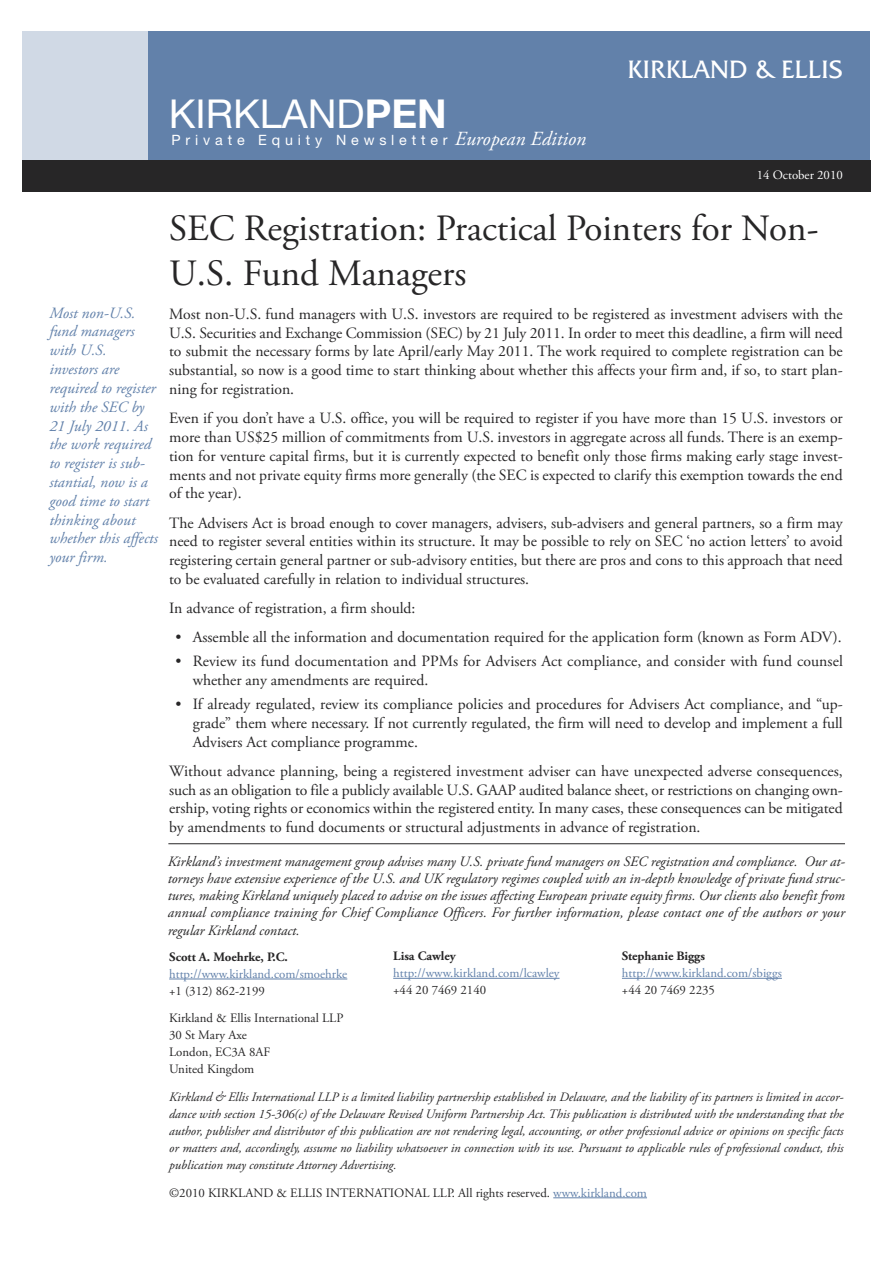
<style>
.page{position:relative;width:893px;height:1263px;background:#fff}
.page>*{position:absolute;margin:0;border:0;box-sizing:border-box;transform-origin:0 0}
.t1{font:51.3px "Adobe Garamond Pro";letter-spacing:.05em;color:#fff}
.t2{font:39.9px "Helvetica Neue LT Std";color:#fff}
.t3{font:37.05px/44.4px "Adobe Garamond Pro";color:#272627}
.t4{font:25.65px "Friz Quadrata IT Cby BT";color:#fff}
.t5{font:22.8px "Adobe Garamond Pro";letter-spacing:.05em;color:#fff}
.t6{font:15.6px/18.9px "Adobe Garamond Pro";color:#272627;text-align:justify}
.t7{font:italic 15.6px/18.8px "Adobe Garamond Pro";color:#6281aa}
.t8{font:italic 14.25px/17.4px "Adobe Garamond Pro";letter-spacing:.005em;color:#272627;text-align:justify}
.t9{font:14.25px "Helvetica Neue LT Std";letter-spacing:.34em;color:#fff}
.t10{font:italic 12.9px/17.1px "Adobe Garamond Pro";color:#272627;text-align:justify}
.t11{font:12.9px/17.1px "Adobe Garamond Pro";color:#272627}
.t12{font:12.9px "Adobe Garamond Pro";color:#6281aa}
.t13{font:700 12.9px "Adobe Garamond Pro";color:#272627}
.t14{font:12.9px "Adobe Garamond Pro";color:#fff}
.s1{font-weight:700}
.s2{font-family:"Adobe Garamond Pro";font-style:italic;font-size:19.95px}
.s3{color:#6281aa}
</style>
<div class="page">
<div style="left:135px;top:32px;width:735px;height:128px;background:#6281aa"></div>
<div style="left:22px;top:160px;width:849px;height:32px;background:#272627"></div>
<div style="left:22px;top:32px;width:126px;height:128px;background:#d0d9e5"></div>
<hr style="left:393px;top:978px;width:166px;height:1px;background:#6281aa">
<hr style="left:622px;top:978px;width:160px;height:1px;background:#6281aa">
<hr style="left:168px;top:843px;width:677px;height:1px;background:#272627">
<hr style="left:553px;top:1197px;width:94px;height:1px;background:#6281aa">
<hr style="left:169px;top:979px;width:178px;height:1px;background:#6281aa">
<h3 class="t4" style="left:627px;top:61px;width:217px">KIRKLAND &amp; ELLIS</h3>
<h1 class="t1" style="left:161px;top:67px;width:463px">KIRKLAND ALERT</h1>
<h3 class="t5" style="left:161px;top:114px;width:161px">September 2008</h3>
<h2 class="t2" style="left:169px;top:90px;width:279px">KIRKLAND<span class="s1">PEN</span></h2>
<p class="t9" style="left:172px;top:131px;width:416px">Private Equity Newsletter <span class="s2">European Edition</span></p>
<p class="t14" style="left:757px;top:169px;width:88px">14 October 2010</p>
<p class="t7" style="left:49px;top:304px;width:110px">Most non-U.S. fund managers with U.S. investors are required to register with the SEC by<br>21 July 2011. As the work required to register is sub&shy;stantial, now is a good time to start thinking about whether this affects your firm.</p>
<h3 class="t3" style="left:169px;top:209px;width:651px">SEC Registration: Practical Pointers for Non-<br>U.S. Fund Managers</h3>
<p class="t6" style="left:169px;top:305px;width:675px">Most non-U.S. fund managers with U.S. investors are required to be registered as investment advisers with the U.S. Securities and Exchange Commission (SEC) by 21 July 2011. In order to meet this deadline, a firm will need to submit the necessary forms by late April/early May 2011. The work required to complete registration can be substantial, so now is a good time to start thinking about whether this affects your firm and, if so, to start plan&shy;ning for registration.</p>
<p class="t6" style="left:169px;top:410px;width:675px">Even if you don’t have a U.S. office, you will be required to register if you have more than 15 U.S. investors or more than US$25 million of commitments from U.S. investors in aggregate across all funds. There is an exemp&shy;tion for venture capital firms, but it is currently expected to benefit only those firms making early stage invest&shy;ments and not private equity firms more generally (the SEC is expected to clarify this exemption towards the end of the year).</p>
<p class="t6" style="left:169px;top:514px;width:675px">The Advisers Act is broad enough to cover managers, advisers, sub-advisers and general partners, so a firm may need to register several entities within its structure. It may be possible to rely on SEC ‘no action letters’ to avoid registering certain general partner or sub-advisory entities, but there are pros and cons to this approach that need to be evaluated carefully in relation to individual structures.</p>
<p class="t6" style="left:169px;top:600px;width:248px">In advance of registration, a firm should:</p>
<p class="t6" style="left:176px;top:629px;width:668px">• Assemble all the information and documentation required for the application form (known as Form ADV).</p>
<p class="t6" style="left:193px;top:653px;width:652px;text-indent:-17px">• Review its fund documentation and PPMs for Advisers Act compliance, and consider with fund counsel whether any amendments are required.</p>
<p class="t6" style="left:193px;top:695px;width:652px;text-indent:-17px">• If already regulated, review its compliance policies and procedures for Advisers Act compliance, and “up&shy;grade” them where necessary. If not currently regulated, the firm will need to develop and implement a full Advisers Act compliance programme.</p>
<p class="t6" style="left:169px;top:762px;width:675px">Without advance planning, being a registered investment adviser can have unexpected adverse consequences, such as an obligation to file a publicly available U.S. GAAP audited balance sheet, or restrictions on changing own&shy;ership, voting rights or economics within the registered entity. In many cases, these consequences can be mitigated by amendments to fund documents or structural adjustments in advance of registration.</p>
<p class="t8" style="left:168px;top:853px;width:679px">Kirkland’s investment management group advises many U.S. private fund managers on SEC registration and compliance. Our at&shy;torneys have extensive experience of the U.S. and UK regulatory regimes coupled with an in-depth knowledge of private fund struc&shy;tures, making Kirkland uniquely placed to advise on the issues affecting European private equity firms. Our clients also benefit from annual compliance training for Chief Compliance Officers. For further information, please contact one of the authors or your regular Kirkland contact.</p>
<p class="t13" style="left:169px;top:948px;width:120px">Scott A. Moehrke, P.C.</p>
<p class="t12" style="left:169px;top:968px;width:180px">http://www.kirkland.com/smoehrke</p>
<p class="t11" style="left:169px;top:983px;width:97px">+1 (312) 862-2199</p>
<p class="t13" style="left:393px;top:948px;width:64px">Lisa Cawley</p>
<p class="t12" style="left:393px;top:967px;width:168px">http://www.kirkland.com/lcawley</p>
<p class="t11" style="left:393px;top:982px;width:94px">+44 20 7469 2140</p>
<p class="t13" style="left:622px;top:948px;width:85px">Stephanie Biggs</p>
<p class="t12" style="left:622px;top:967px;width:161px">http://www.kirkland.com/sbiggs</p>
<p class="t11" style="left:622px;top:982px;width:94px">+44 20 7469 2235</p>
<p class="t11" style="left:169px;top:1010px;width:176px">Kirkland &amp; Ellis International LLP<br>30 St Mary Axe<br>London, EC3A 8AF<br>United Kingdom</p>
<p class="t10" style="left:169px;top:1089px;width:676px">Kirkland &amp; Ellis International LLP is a limited liability partnership established in Delaware, and the liability of its partners is limited in accor&shy;dance with section 15-306(c) of the Delaware Revised Uniform Partnership Act. This publication is distributed with the understanding that the author, publisher and distributor of this publication are not rendering legal, accounting, or other professional advice or opinions on specific facts or matters and, accordingly, assume no liability whatsoever in connection with its use. Pursuant to applicable rules of professional conduct, this publication may constitute Attorney Advertising.</p>
<p class="t11" style="left:169px;top:1185px;width:479px">©2010 KIRKLAND &amp; ELLIS INTERNATIONAL LLP. All rights reserved. <span class="s3">www.kirkland.com</span></p>
</div>
